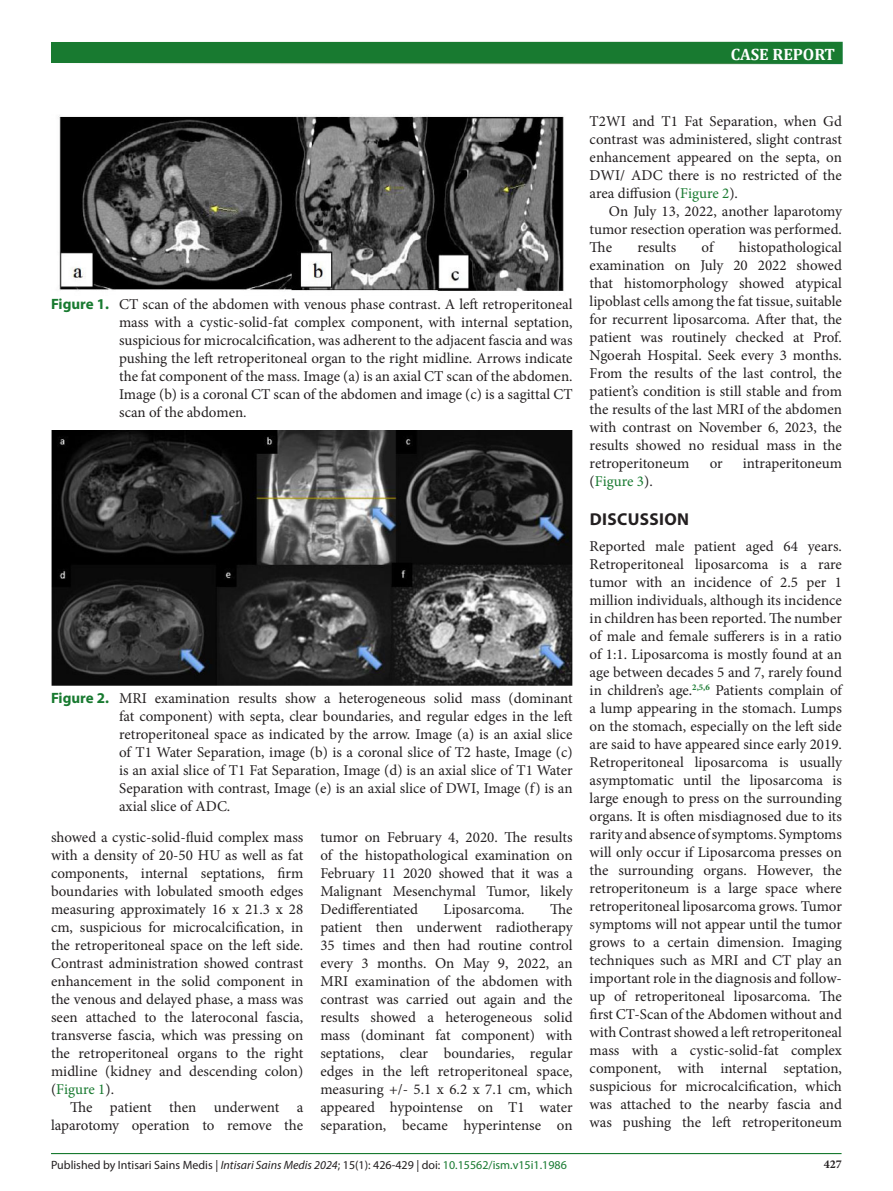
<style>
.page{position:relative;width:893px;height:1191px;background:#fff}
.page>*{position:absolute;margin:0;border:0;box-sizing:border-box;transform-origin:0 0}
.judul{font:700 17.25px "Myriad Pro";letter-spacing:.02em;color:#231f20}
.t1{font:700 16.5px "Cambria";color:#fff}
.Judul_Gambar{font:15px/18px "Minion Pro";color:#231f20;text-align:justify}
.t2{font:15px "Minion Pro";color:#187a30}
.t3{font:12px "Myriad Pro";color:#231f20}
.t4{font:700 12px "Minion Pro";color:#231f20}
.s1{font-family:"Myriad Pro";font-weight:700;color:#187a30}
.s2{color:#187a30}
.s3{color:#231f20}
.s4{font-style:italic}
</style>
<div class="page">
<div style="left:51px;top:42px;width:792px;height:22px;background:#187a30"></div>
<hr style="left:51px;top:1153px;width:790px;height:1px;background:#187a30">
<img style="left:58px;top:115px;width:506px;height:176px">
<img style="left:51px;top:431px;width:522px;height:255px">
<p class="t1" style="left:731px;top:43px;width:106px">CASE REPORT</p>
<p class="Judul_Gambar" style="left:119px;top:296px;width:455px;text-indent:-68px"><span class="s1">Figure 1.</span> CT scan of the abdomen with venous phase contrast. A left retroperitoneal mass with a cystic-solid-fat complex component, with internal septation, suspicious for microcalcification, was adherent to the adjacent fascia and was pushing the left retroperitoneal organ to the right midline. Arrows indicate the fat component of the mass. Image (a) is an axial CT scan of the abdomen.<br>Image (b) is a coronal CT scan of the abdomen and image (c) is a sagittal CT scan of the abdomen.</p>
<p class="Judul_Gambar" style="left:119px;top:689px;width:455px;text-indent:-68px"><span class="s1">Figure 2.</span> MRI examination results show a heterogeneous solid mass (dominant fat component) with septa, clear boundaries, and regular edges in the left retroperitoneal space as indicated by the arrow. Image (a) is an axial slice of T1 Water Separation, image (b) is a coronal slice of T2 haste, Image (c) is an axial slice of T1 Fat Separation, Image (d) is an axial slice of T1 Water Separation with contrast, Image (e) is an axial slice of DWI, Image (f) is an axial slice of ADC.</p>
<p class="Judul_Gambar" style="left:51px;top:828px;width:254px">showed a cystic-solid-fluid complex mass with a density of 20-50 HU as well as fat components, internal septations, firm boundaries with lobulated smooth edges measuring approximately 16 x 21.3 x 28 cm, suspicious for microcalcification, in the retroperitoneal space on the left side.<br>Contrast administration showed contrast enhancement in the solid component in the venous and delayed phase, a mass was seen attached to the lateroconal fascia, transverse fascia, which was pressing on the retroperitoneal organs to the right midline (kidney and descending colon) (<span class="s2">Figure 1</span>).</p>
<p class="Judul_Gambar" style="left:51px;top:1098px;width:254px;text-align:right">The patient then underwent a laparotomy operation to remove the</p>
<p class="Judul_Gambar" style="left:320px;top:828px;width:254px">tumor on February 4, 2020. The results of the histopathological examination on February 11 2020 showed that it was a Malignant Mesenchymal Tumor, likely Dedifferentiated</p>
<p class="Judul_Gambar" style="left:320px;top:900px;width:254px;text-indent:230px">The patient then underwent radiotherapy 35 times and then had routine control every 3 months. On May 9, 2022, an MRI examination of the abdomen with contrast was carried out again and the results showed a heterogeneous solid mass (dominant fat component) with septations, clear boundaries, regular edges in the left retroperitoneal space, measuring +/- 5.1 x 6.2 x 7.1 cm, which appeared hypointense on T1 water separation, became hyperintense on</p>
<p class="Judul_Gambar" style="left:444px;top:900px;width:83px">Liposarcoma.</p>
<p class="Judul_Gambar" style="left:590px;top:112px;width:254px">T2WI and T1 Fat Separation, when Gd contrast was administered, slight contrast enhancement appeared on the septa, on DWI/ ADC there is no restricted of the area diffusion (<span class="s2">Figure 2</span>).</p>
<p class="Judul_Gambar" style="left:590px;top:202px;width:254px;text-indent:19px">On July 13, 2022, another laparotomy tumor resection operation was performed.<br>The</p>
<p class="Judul_Gambar" style="left:590px;top:238px;width:254px;text-indent:149px">histopathological examination on July 20 2022 showed that histomorphology showed atypical lipoblast cells among the fat tissue, suitable for recurrent liposarcoma. After that, the patient was routinely checked at Prof.<br>Ngoerah Hospital. Seek every 3 months.<br>From the results of the last control, the patient’s condition is still stable and from the results of the last MRI of the abdomen with contrast on November 6, 2023, the results showed no residual mass in the retroperitoneum</p>
<p class="Judul_Gambar" style="left:637px;top:238px;width:40px">results</p>
<p class="Judul_Gambar" style="left:702px;top:238px;width:13px">of</p>
<p class="Judul_Gambar" style="left:710px;top:454px;width:15px">or</p>
<p class="Judul_Gambar" style="left:743px;top:454px;width:101px">intraperitoneum</p>
<p class="t2" style="left:590px;top:471px;width:65px"><span class="s3">(</span>Figure 3<span class="s3">).</span></p>
<p class="judul" style="left:590px;top:507px;width:101px">DISCUSSION</p>
<p class="Judul_Gambar" style="left:590px;top:537px;width:254px">Reported male patient aged 64 years.<br>Retroperitoneal liposarcoma is a rare tumor with an incidence of 2.5 per 1 million individuals, although its incidence in children has been reported. The number of male and female sufferers is in a ratio of 1:1. Liposarcoma is mostly found at an age between decades 5 and 7, rarely found in children’s age.<sup>2,5,6</sup> Patients complain of a lump appearing in the stomach. Lumps on the stomach, especially on the left side are said to have appeared since early 2019.<br>Retroperitoneal liposarcoma is usually asymptomatic until the liposarcoma is large enough to press on the surrounding organs. It is often misdiagnosed due to its rarity and absence of symptoms. Symptoms will only occur if Liposarcoma presses on the surrounding organs. However, the retroperitoneum is a large space where retroperitoneal liposarcoma grows. Tumor symptoms will not appear until the tumor grows to a certain dimension. Imaging techniques such as MRI and CT play an important role in the diagnosis and follow&shy;up of retroperitoneal liposarcoma. The first CT-Scan of the Abdomen without and with Contrast showed a left retroperitoneal mass with a cystic-solid-fat complex component, with internal septation, suspicious for microcalcification, which was attached to the nearby fascia and was pushing the left retroperitoneum</p>
<p class="t3" style="left:51px;top:1157px;width:517px">Published by Intisari Sains Medis | <span class="s4">Intisari Sains Medis 2024</span>; 15(1): 426-429 | doi: <span class="s2">10.15562/ism.v15i1.1986</span></p>
<p class="t4" style="left:824px;top:1156px;width:19px">427</p>
</div>
